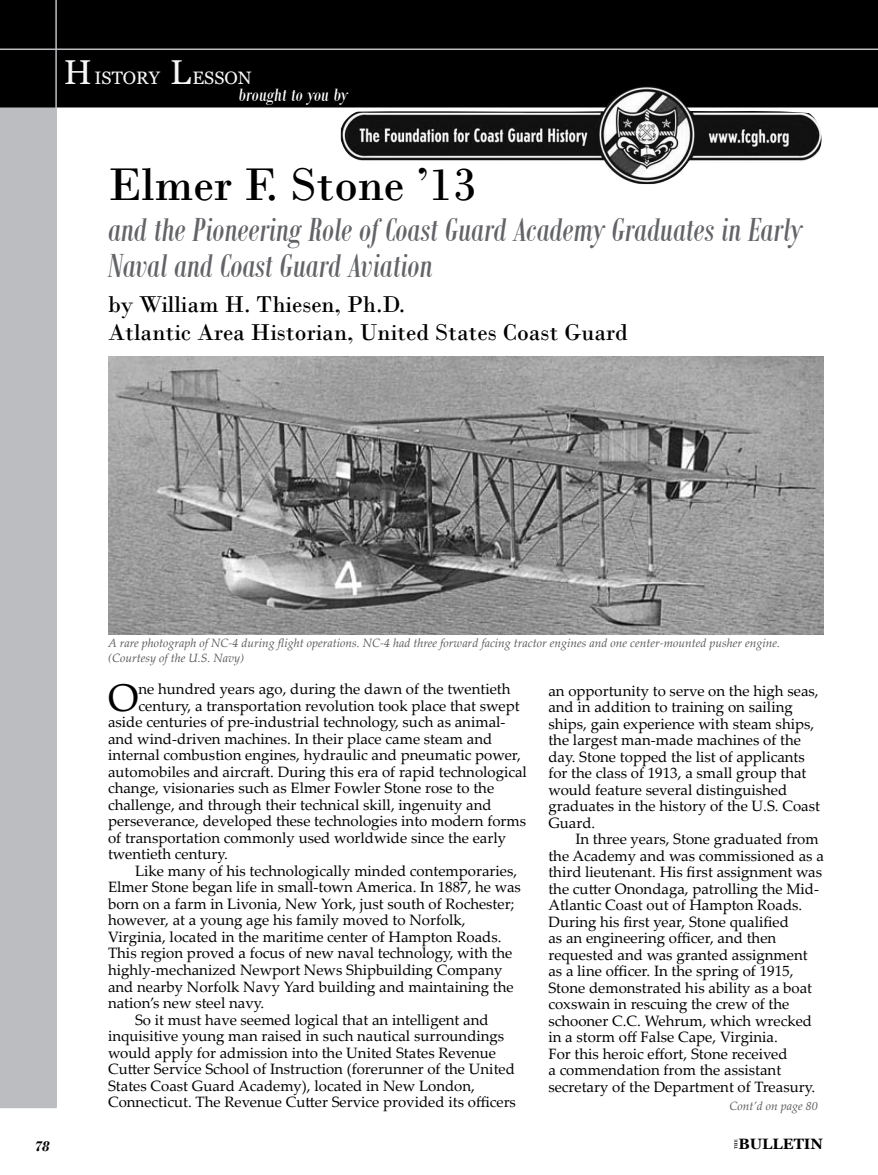
<style>
.page{position:relative;width:878px;height:1175px;background:#fff}
.page>*{position:absolute;margin:0;border:0;box-sizing:border-box;transform-origin:0 0}
.t1{font:48px "Bodoni";color:#000}
.t2{font:38.7px "Palatino Linotype";color:#000}
.t3{font:italic 36px/36px "Bodoni MT Condensed";color:#636467}
.t4{font:24px/28.8px "Bodoni";color:#000}
.t5{font:italic 19.5px "Bodoni MT Condensed";letter-spacing:.01em;color:#fff;scale:1.08 1}
.t6{font:18px "Georgia";color:#f7f7f8}
.t7{font:15px/16.5px "Palatino Linotype";color:#000}
.t8{font:700 15px "Georgia";color:#000}
.t9{font:italic 700 15px "Bodoni";color:#000}
.t10{font:italic 12px/14.4px "Palatino Linotype";color:#58595b}
.t11{font:700 4.5px "Times";color:#000;scale:.96 1}
.s1{font-size:34.5px}
</style>
<div class="page">
<div style="left:0;top:107px;width:57px;height:1001px;background:#bcbdc0"></div>
<div style="left:0;top:0;width:878px;height:107px;background:#000"></div>
<hr style="left:0;top:49px;width:878px;height:1px;background:#bcbdc0">
<hr style="left:55px;top:0;width:2px;height:1107px;background:#bcbdc0">
<img style="left:341px;top:86px;width:482px;height:98px">
<img style="left:108px;top:357px;width:715px;height:277px">
<p class="t6" style="left:64px;top:68px;width:189px"><span class="s1">H</span>ISTORY <span class="s1">L</span>ESSON</p>
<h3 class="t5" style="left:238px;top:83px;width:103px">brought to you by</h3>
<h1 class="t1" style="left:108px;top:156px;width:370px">Elmer F. Stone ’13</h1>
<h3 class="t3" style="left:108px;top:211px;width:695px">and the Pioneering Role of Coast Guard Academy Graduates in Early<br>Naval and Coast Guard Aviation</h3>
<h3 class="t4" style="left:108px;top:289px;width:521px">by William H. Thiesen, Ph.D.<br>Atlantic Area Historian, United States Coast Guard</h3>
<p class="t10" style="left:108px;top:635px;width:673px">A rare photograph of NC-4 during flight operations. NC-4 had three forward facing tractor engines and one center-mounted pusher engine. (Courtesy of the U.S. Navy)</p>
<h2 class="t2" style="left:108px;top:670px;width:32px">O</h2>
<p class="t7" style="left:138px;top:680px;width:373px">ne hundred years ago, during the dawn of the twentieth</p>
<p class="t7" style="left:138px;top:697px;width:382px">century, a transportation revolution took place that swept</p>
<p class="t7" style="left:108px;top:713px;width:399px">aside centuries of pre-industrial technology, such as animal-</p>
<p class="t7" style="left:108px;top:730px;width:386px">and wind-driven machines. In their place came steam and</p>
<p class="t7" style="left:108px;top:746px;width:414px">internal combustion engines, hydraulic and pneumatic power,</p>
<p class="t7" style="left:108px;top:763px;width:420px">automobiles and aircraft. During this era of rapid technological</p>
<p class="t7" style="left:108px;top:779px;width:387px">change, visionaries such as Elmer Fowler Stone rose to the</p>
<p class="t7" style="left:108px;top:796px;width:385px">challenge, and through their technical skill, ingenuity and</p>
<p class="t7" style="left:108px;top:812px;width:419px">perseverance, developed these technologies into modern forms</p>
<p class="t7" style="left:108px;top:829px;width:399px">of transportation commonly used worldwide since the early</p>
<p class="t7" style="left:108px;top:845px;width:121px">twentieth century.</p>
<p class="t7" style="left:135px;top:862px;width:383px">Like many of his technologically minded contemporaries,</p>
<p class="t7" style="left:108px;top:878px;width:414px">Elmer Stone began life in small-town America. In 1887, he was</p>
<p class="t7" style="left:108px;top:895px;width:408px">born on a farm in Livonia, New York, just south of Rochester;</p>
<p class="t7" style="left:108px;top:911px;width:359px">however, at a young age his family moved to Norfolk,</p>
<p class="t7" style="left:108px;top:928px;width:395px">Virginia, located in the maritime center of Hampton Roads.</p>
<p class="t7" style="left:108px;top:944px;width:406px">This region proved a focus of new naval technology, with the</p>
<p class="t7" style="left:108px;top:961px;width:396px">highly-mechanized Newport News Shipbuilding Company</p>
<p class="t7" style="left:108px;top:977px;width:407px">and nearby Norfolk Navy Yard building and maintaining the</p>
<p class="t7" style="left:108px;top:994px;width:158px">nation’s new steel navy.</p>
<p class="t7" style="left:135px;top:1010px;width:355px">So it must have seemed logical that an intelligent and</p>
<p class="t7" style="left:108px;top:1027px;width:398px">inquisitive young man raised in such nautical surroundings</p>
<p class="t7" style="left:108px;top:1043px;width:389px">would apply for admission into the United States Revenue</p>
<p class="t7" style="left:108px;top:1060px;width:408px">Cutter Service School of Instruction (forerunner of the United</p>
<p class="t7" style="left:108px;top:1076px;width:368px">States Coast Guard Academy), located in New London,</p>
<p class="t7" style="left:108px;top:1093px;width:409px">Connecticut. The Revenue Cutter Service provided its officers</p>
<p class="t7" style="left:548px;top:681px;width:273px">an opportunity to serve on the high seas, and in addition to training on sailing ships, gain experience with steam ships, the largest man-made machines of the day. Stone topped the list of applicants for the class of 1913, a small group that would feature several distinguished graduates in the history of the U.S. Coast Guard.</p>
<p class="t7" style="left:548px;top:830px;width:277px;text-indent:27px">In three years, Stone graduated from the Academy and was commissioned as a third lieutenant. His first assignment was the cutter Onondaga, patrolling the Mid-Atlantic Coast out of Hampton Roads.<br>During his first year, Stone qualified<br>as an engineering officer, and then requested and was granted assignment as a line officer. In the spring of 1915, Stone demonstrated his ability as a boat coxswain in rescuing the crew of the schooner C.C. Wehrum, which wrecked in a storm off False Cape, Virginia.<br>For this heroic effort, Stone received<br>a commendation from the assistant secretary of the Department of Treasury.</p>
<p class="t10" style="left:729px;top:1098px;width:90px">Cont’d on page 80</p>
<p class="t9" style="left:34px;top:1137px;width:16px">78</p>
<p class="t11" style="left:733px;top:1148px;width:11px;rotate:-90deg">THE</p>
<p class="t8" style="left:738px;top:1135px;width:86px">BULLETIN</p>
</div>
